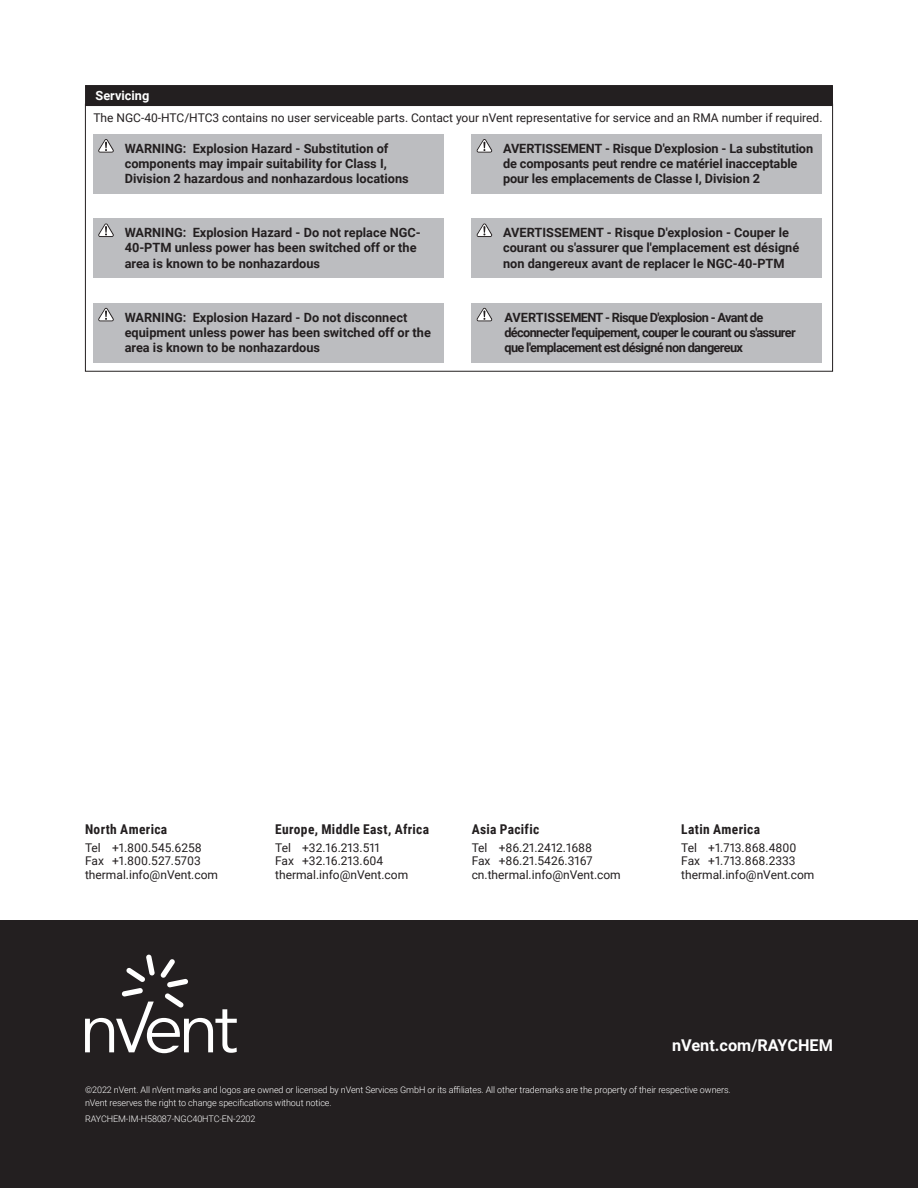
<style>
.page{position:relative;width:918px;height:1188px;background:#fff}
.page>*{position:absolute;margin:0;border:0;box-sizing:border-box;transform-origin:0 0}
.Address_block_websit{font:700 16.2px "Roboto";color:#fff}
.Country_Red_-_nVent{font:700 13.5px "Roboto Condensed";letter-spacing:.025em;color:#231f20}
.Warning_Caution_Box{font:700 12.75px/15.3px "Roboto";color:#231f20}
.Warning_Caution_Box-2{font:700 12.75px/15.3px "Roboto";letter-spacing:-.05em;color:#231f20}
.Header_2_reverse_whi{font:700 12.75px "Roboto";color:#fff}
.Phone_Fax_Email_Blac{font:12px "Roboto";color:#231f20}
.Body_text{font:12px "Roboto";color:#231f20}
.legal_text{font:300 9px/12.6px "Roboto";letter-spacing:-.01em;color:#fff}
</style>
<div class="page">
<div style="left:0;top:921px;width:918px;height:267px;background:#231f20"></div>
<svg style="left:85px;top:955px;width:152px;height:98px"></svg>
<div style="left:86px;top:86px;width:746px;height:19px;background:#231f20"></div>
<div style="left:85px;top:85px;width:748px;height:21px;border:2px solid #231f20"></div>
<div style="left:93px;top:134px;width:351px;height:60px;background:#bcbdc0"></div>
<svg style="left:98px;top:139px;width:16px;height:14px"></svg>
<div style="left:93px;top:219px;width:351px;height:59px;background:#bcbdc0"></div>
<svg style="left:98px;top:223px;width:16px;height:14px"></svg>
<div style="left:93px;top:303px;width:351px;height:60px;background:#bcbdc0"></div>
<svg style="left:98px;top:308px;width:16px;height:13px"></svg>
<div style="left:472px;top:134px;width:350px;height:60px;background:#bcbdc0"></div>
<svg style="left:477px;top:139px;width:15px;height:14px"></svg>
<div style="left:472px;top:219px;width:350px;height:59px;background:#bcbdc0"></div>
<svg style="left:477px;top:223px;width:15px;height:14px"></svg>
<div style="left:472px;top:303px;width:350px;height:60px;background:#bcbdc0"></div>
<svg style="left:477px;top:308px;width:15px;height:13px"></svg>
<p class="Header_2_reverse_whi" style="left:96px;top:87px;width:55px">Servicing</p>
<p class="Body_text" style="left:93px;top:109px;width:731px">The NGC-40-HTC/HTC3 contains no user serviceable parts. Contact your nVent representative for service and an RMA number if required.</p>
<p class="Warning_Caution_Box" style="left:125px;top:140px;width:286px">WARNING: Explosion Hazard - Substitution of components may impair suitability for Class I,<br>Division 2 hazardous and nonhazardous locations</p>
<p class="Warning_Caution_Box" style="left:503px;top:140px;width:312px">AVERTISSEMENT - Risque D'explosion - La substitution de composants peut rendre ce matériel inacceptable pour les emplacements de Classe I, Division 2</p>
<p class="Warning_Caution_Box" style="left:125px;top:225px;width:298px">WARNING: Explosion Hazard - Do not replace NGC-<br>40-PTM unless power has been switched off or the area is known to be nonhazardous</p>
<p class="Warning_Caution_Box" style="left:125px;top:309px;width:308px">WARNING: Explosion Hazard - Do not disconnect equipment unless power has been switched off or the area is known to be nonhazardous</p>
<p class="Warning_Caution_Box" style="left:503px;top:225px;width:298px">AVERTISSEMENT - Risque D'explosion - Couper le courant ou s'assurer que l'emplacement est désigné non dangereux avant de replacer le NGC-40-PTM</p>
<p class="Warning_Caution_Box-2" style="left:504px;top:309px;width:293px">AVERTISSEMENT - Risque D'explosion - Avant de déconnecter l'equipement, couper le courant ou s'assurer que l'emplacement est désigné non dangereux</p>
<p class="Country_Red_-_nVent" style="left:85px;top:820px;width:84px">North America</p>
<p class="Phone_Fax_Email_Blac" style="left:85px;top:839px;width:118px">Tel +1.800.545.6258</p>
<p class="Phone_Fax_Email_Blac" style="left:85px;top:853px;width:117px">Fax +1.800.527.5703</p>
<p class="Phone_Fax_Email_Blac" style="left:85px;top:866px;width:135px">thermal.info@nVent.com</p>
<p class="Country_Red_-_nVent" style="left:275px;top:820px;width:155px">Europe, Middle East, Africa</p>
<p class="Phone_Fax_Email_Blac" style="left:275px;top:839px;width:106px">Tel +32.16.213.511</p>
<p class="Phone_Fax_Email_Blac" style="left:275px;top:853px;width:110px">Fax +32.16.213.604</p>
<p class="Phone_Fax_Email_Blac" style="left:275px;top:866px;width:135px">thermal.info@nVent.com</p>
<p class="Country_Red_-_nVent" style="left:472px;top:820px;width:69px">Asia Pacific</p>
<p class="Phone_Fax_Email_Blac" style="left:472px;top:839px;width:122px">Tel +86.21.2412.1688</p>
<p class="Phone_Fax_Email_Blac" style="left:472px;top:853px;width:123px">Fax +86.21.5426.3167</p>
<p class="Phone_Fax_Email_Blac" style="left:472px;top:866px;width:151px">cn.thermal.info@nVent.com</p>
<p class="Country_Red_-_nVent" style="left:681px;top:820px;width:80px">Latin America</p>
<p class="Phone_Fax_Email_Blac" style="left:681px;top:839px;width:117px">Tel +1.713.868.4800</p>
<p class="Phone_Fax_Email_Blac" style="left:681px;top:853px;width:116px">Fax +1.713.868.2333</p>
<p class="Phone_Fax_Email_Blac" style="left:681px;top:866px;width:135px">thermal.info@nVent.com</p>
<p class="Address_block_websit" style="left:672px;top:1034px;width:162px">nVent.com/RAYCHEM</p>
<p class="legal_text" style="left:85px;top:1083px;width:647px">©2022 nVent. All nVent marks and logos are owned or licensed by nVent Services GmbH or its affiliates. All other trademarks are the property of their respective owners. nVent reserves the right to change specifications without notice.</p>
<p class="legal_text" style="left:85px;top:1112px;width:172px">RAYCHEM-IM-H58087-NGC40HTC-EN-2202</p>
</div>
